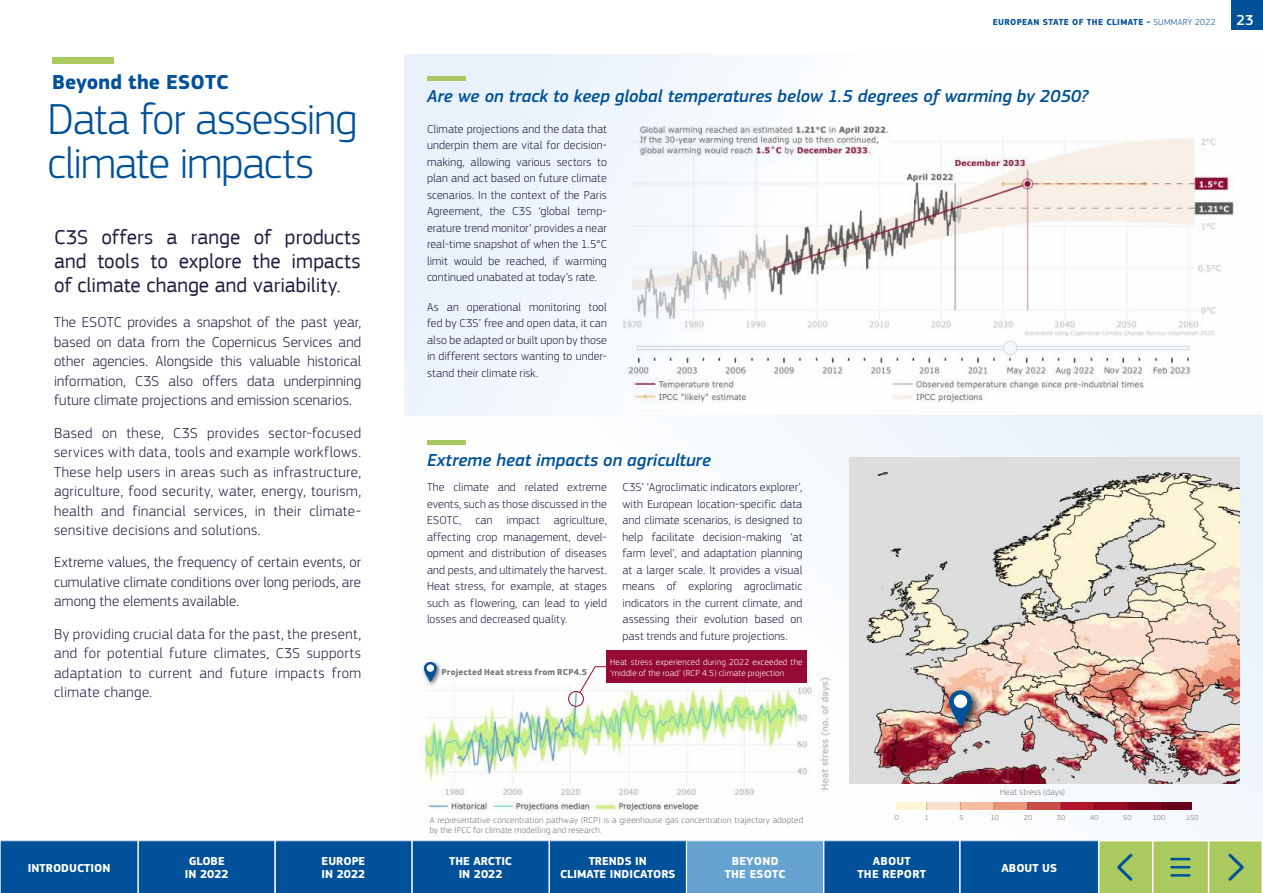
<style>
.page{position:relative;width:1263px;height:893px;background:#fff}
.page>*{position:absolute;margin:0;border:0;box-sizing:border-box;transform-origin:0 0}
.t1{font:300 45px/44px "EC Square Sans Pro";letter-spacing:-.03em;color:#005199}
.t2{font:21px/24px "EC Square Sans Pro";letter-spacing:.005em;color:#221e42;text-align:justify}
.t3{font:700 21px "EC Square Sans Pro";letter-spacing:.005em;color:#005199}
.t4{font:italic 500 18px "EC Square Sans Pro";color:#005199}
.t5{font:300 15px/19.5px "EC Square Sans Pro";letter-spacing:.015em;color:#221e42;text-align:justify}
.t6{font:500 15px "EC Square Sans Pro";color:#fff}
.t7{font:300 12px/16.5px "EC Square Sans Pro";letter-spacing:.01em;color:#221e42;text-align:justify}
.t8{font:700 12px/13.5px "EC Square Sans Pro";color:#fff;text-align:center}
.t9{font:700 12px/13.5px "EC Square Sans Pro";letter-spacing:.02em;color:#fff;text-align:center}
.t10{font:300 9px/10.5px "EC Square Sans Pro";letter-spacing:.02em;color:#747678}
.t11{font:300 9px/10.5px "EC Square Sans Pro";letter-spacing:.02em;color:#fff}
.t12{font:700 9px "EC Square Sans Pro";letter-spacing:.04em;color:#005199}
.t13{font:700 9px "EC Square Sans Pro";letter-spacing:.025em;color:#747678}
.t14{font:300 7.5px "EC Square Sans Pro";letter-spacing:.03em;color:#747678}
.s1{font-weight:300}
</style>
<div class="page">
<div style="left:1232px;top:0;width:31px;height:30px;background:#005199"></div>
<div style="left:403px;top:415px;width:860px;height:426px;background:linear-gradient(to right,#fff,#edf2f9)"></div>
<div style="left:427px;top:440px;width:38px;height:5px;background:#aac95e"></div>
<div style="left:52px;top:57px;width:62px;height:7px;background:#aac95e"></div>
<div style="left:404px;top:54px;width:859px;height:361px;background:linear-gradient(to right,#ecf4fb,#fff)"></div>
<hr style="left:427px;top:77px;width:38px;height:4px;background:#aac95e">
<svg style="left:0;top:840px;width:1263px;height:53px;background:#1f6795"></svg>
<div style="left:686px;top:841px;width:137px;height:52px;background:#67a3d0"></div>
<img style="left:849px;top:457px;width:390px;height:326px">
<img style="left:897px;top:803px;width:295px;height:7px">
<div style="left:944px;top:686px;width:39px;height:50px;background:#221f1f;opacity:.75"></div>
<svg style="left:949px;top:690px;width:23px;height:36px"></svg>
<div style="left:954px;top:694px;width:13px;height:14px;background:#fff;border-radius:50%"></div>
<img style="left:415px;top:670px;width:428px;height:147px">
<div style="left:427px;top:660px;width:165px;height:24px;background:#fff"></div>
<div style="left:421px;top:659px;width:22px;height:29px;background:#221f1f;opacity:.75"></div>
<svg style="left:424px;top:662px;width:13px;height:20px"></svg>
<div style="left:427px;top:664px;width:7px;height:8px;background:#fff;border-radius:50%"></div>
<div style="left:568px;top:691px;width:16px;height:15px;border:1px solid #960b36;border-radius:50%"></div>
<svg style="left:580px;top:666px;width:54px;height:27px"></svg>
<div style="left:606px;top:651px;width:201px;height:32px;background:#960b36"></div>
<img style="left:623px;top:116px;width:616px;height:288px">
<h2 class="t3" style="left:52px;top:74px;width:178px">Beyond the ESOTC</h2>
<h1 class="t1" style="left:48px;top:100px;width:311px">Data for assessing climate impacts</h1>
<h2 class="t2" style="left:54px;top:227px;width:308px">C3S offers a range of products and tools to explore the impacts of climate change and variability.</h2>
<p class="t5" style="left:54px;top:314px;width:309px">The ESOTC provides a snapshot of the past year, based on data from the Copernicus Services and other agencies. Alongside this valuable historical information, C3S also offers data underpinning future climate projections and emission scenarios.</p>
<p class="t5" style="left:54px;top:424px;width:309px">Based on these, C3S provides sector-focused services with data, tools and example workflows.<br>These help users in areas such as infrastructure, agriculture, food security, water, energy, tourism, health and financial services, in their climate&shy;sensitive decisions and solutions.</p>
<p class="t5" style="left:54px;top:554px;width:309px">Extreme values, the frequency of certain events, or cumulative climate conditions over long periods, are among the elements available.</p>
<p class="t5" style="left:54px;top:625px;width:309px">By providing crucial data for the past, the present, and for potential future climates, C3S supports adaptation to current and future impacts from climate change.</p>
<p class="t12" style="left:993px;top:17px;width:224px">EUROPEAN STATE OF THE CLIMATE - <span class="s1">SUMMARY 2022</span></p>
<p class="t6" style="left:1236px;top:15px;width:19px">23</p>
<h3 class="t4" style="left:427px;top:89px;width:663px">Are we on track to keep global temperatures below 1.5 degrees of warming by 2050?</h3>
<p class="t7" style="left:427px;top:121px;width:181px">Climate projections and the data that underpin them are vital for decision - making, allowing various sectors to plan and act based on future climate scenarios. In the context of the Paris Agreement, the C3S ‘global temp&shy;erature trend monitor’ provides a near real-time snapshot of when the 1.5°C limit would be reached, if warming continued unabated at today’s rate.</p>
<p class="t7" style="left:427px;top:299px;width:181px">As an operational monitoring tool fed by C3S’ free and open data, it can also be adapted or built upon by those in different sectors wanting to under&shy;stand their climate risk.</p>
<h3 class="t4" style="left:427px;top:453px;width:286px">Extreme heat impacts on agriculture</h3>
<p class="t7" style="left:427px;top:480px;width:181px">The climate and related extreme events, such as those discussed in the ESOTC, can impact agriculture, affecting crop management, devel&shy;opment and distribution of diseases and pests, and ultimately the harvest.<br>Heat stress, for example, at stages such as flowering, can lead to yield losses and decreased quality.</p>
<p class="t7" style="left:622px;top:480px;width:181px">C3S’ ‘Agroclimatic indicators explorer’, with European location-specific data and climate scenarios, is designed to help facilitate decision-making ‘at farm level’, and adaptation planning at a larger scale. It provides a visual means of exploring agroclimatic i ndicators in the current climate, and assessing their evolution based on past trends and future projections.</p>
<p class="t13" style="left:441px;top:669px;width:147px">Projected Heat stress from RCP4.5</p>
<p class="t11" style="left:610px;top:657px;width:194px">Heat stress experienced during 2022 exceeded the ‘middle of the road’ (RCP 4.5) climate projection</p>
<p class="t10" style="left:430px;top:815px;width:375px">A representative concentration pathway (RCP) is a greenhouse gas concentration trajectory adopted by the IPCC for climate modelling and research.</p>
<p class="t10" style="left:1000px;top:788px;width:67px">Heat stress (days)</p>
<p class="t14" style="left:895px;top:814px;width:6px">0</p>
<p class="t14" style="left:925px;top:814px;width:6px">1</p>
<p class="t14" style="left:959px;top:814px;width:6px">5</p>
<p class="t14" style="left:991px;top:814px;width:10px">10</p>
<p class="t14" style="left:1024px;top:814px;width:10px">20</p>
<p class="t14" style="left:1057px;top:814px;width:10px">30</p>
<p class="t14" style="left:1090px;top:814px;width:10px">40</p>
<p class="t14" style="left:1123px;top:814px;width:10px">50</p>
<p class="t14" style="left:1153px;top:814px;width:14px">100</p>
<p class="t14" style="left:1186px;top:814px;width:14px">150</p>
<p class="t8" style="left:28px;top:862px;width:84px">INTRODUCTION</p>
<p class="t8" style="left:321px;top:855px;width:45px;text-align:left">EUROPE<br>IN 2022</p>
<p class="t8" style="left:560px;top:855px;width:117px">TRENDS IN<br>CLIMATE INDICATORS</p>
<p class="t9" style="left:725px;top:855px;width:62px">BEYOND<br>THE ESOTC</p>
<p class="t8" style="left:1001px;top:862px;width:57px">ABOUT US</p>
<p class="t8" style="left:185px;top:855px;width:45px">GLOBE<br>IN 2022</p>
<p class="t8" style="left:449px;top:855px;width:64px">THE ARCTIC<br>IN 2022</p>
<p class="t9" style="left:857px;top:855px;width:70px">ABOUT<br>THE REPORT</p>
</div>
